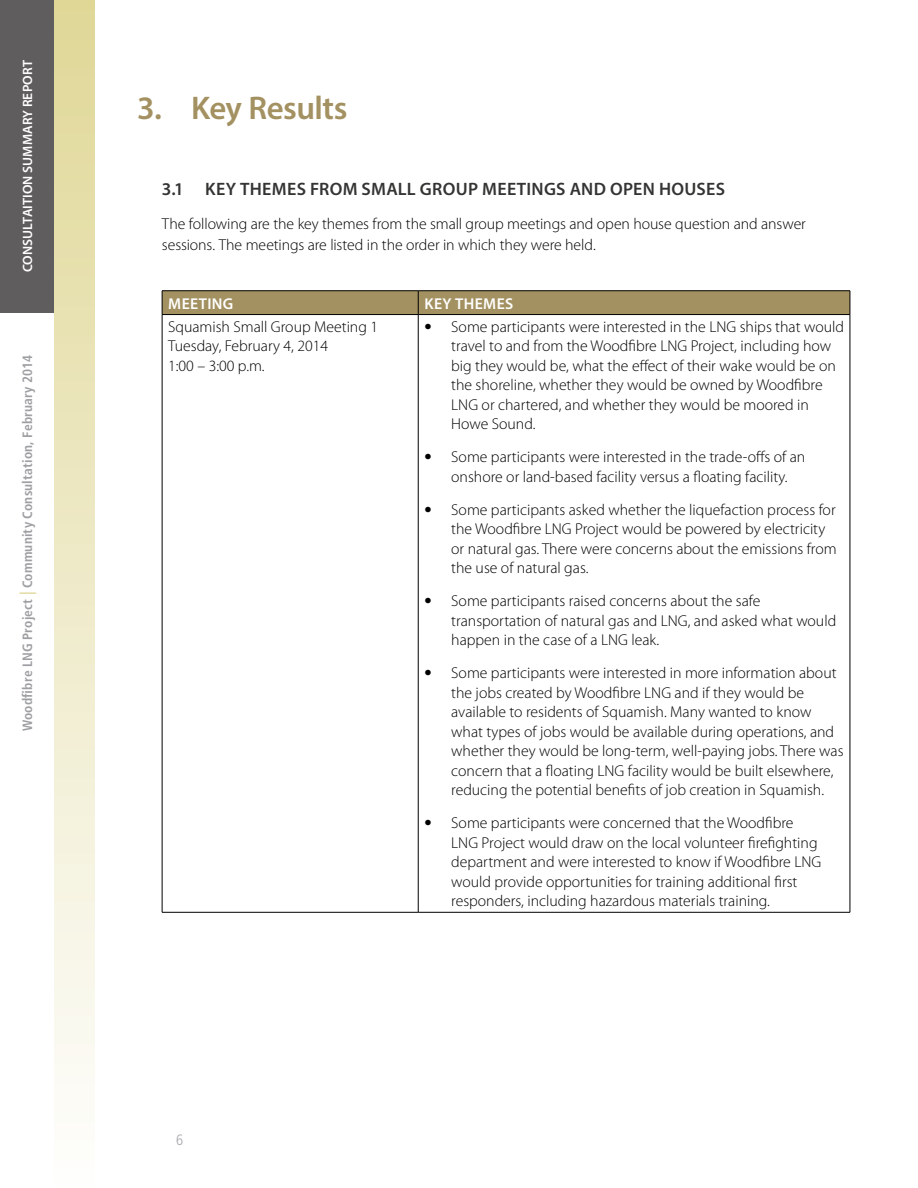
<style>
.page{position:relative;width:918px;height:1188px;background:#fff}
.page>*{position:absolute;margin:0;border:0;box-sizing:border-box;transform-origin:0 0}
.t1{font:600 32.85px "Myriad Pro";letter-spacing:-.015em;color:#a39161}
.t2{font:600 18px "Myriad Pro";letter-spacing:.015em;color:#343433}
.t3{font:300 15.75px/19.5px "Myriad Pro";color:#000}
.t4{font:600 15.75px "Myriad Pro";letter-spacing:.025em;color:#fff}
.t5{font:300 condensed 15px "Frutiger";color:#a8aaad}
.t6{font:700 condensed 13.5px "Frutiger";letter-spacing:.015em;color:#9d9fa2}
.t7{font:600 13.5px "Myriad Pro";letter-spacing:.005em;color:#fff}
.s1{font-size:16.5px;color:#e3dba0}
.s2{font-family:"Frutiger";font-stretch:condensed}
</style>
<div class="page">
<div style="left:54px;top:0;width:40px;height:1188px;background:linear-gradient(to bottom,#e0d797,#fefefd)"></div>
<div style="left:0;top:0;width:54px;height:313px;background:#605d5e"></div>
<hr style="left:162px;top:315px;width:1px;height:597px;background:#000">
<hr style="left:418px;top:315px;width:1px;height:597px;background:#000">
<hr style="left:850px;top:315px;width:1px;height:597px;background:#000">
<hr style="left:162px;top:912px;width:256px;height:1px;background:#000">
<hr style="left:418px;top:912px;width:432px;height:1px;background:#000">
<hr style="left:162px;top:290px;width:256px;height:1px;background:#000">
<hr style="left:418px;top:290px;width:432px;height:1px;background:#000">
<div style="left:162px;top:291px;width:689px;height:24px;background:#a39161"></div>
<hr style="left:162px;top:314px;width:256px;height:1px;background:#000">
<hr style="left:418px;top:314px;width:432px;height:1px;background:#000">
<p class="t7" style="left:19px;top:272px;width:213px;rotate:-90deg">CONSULTAITION SUMMARY REPORT</p>
<p class="t6" style="left:19px;top:731px;width:377px;rotate:-90deg">Woodfibre LNG Project <span class="s1">|</span> Community Consultation, February 2014</p>
<h1 class="t1" style="left:137px;top:87px;width:212px">3. Key Results</h1>
<p class="t2" style="left:162px;top:177px;width:565px">3.1 KEY THEMES FROM SMALL GROUP MEETINGS AND OPEN HOUSES</p>
<p class="t3" style="left:162px;top:214px;width:645px;line-height:21px">The following are the key themes from the small group meetings and open house question and answer sessions. The meetings are listed in the order in which they were held.</p>
<p class="t4" style="left:168px;top:293px;width:67px">MEETING</p>
<p class="t4" style="left:424px;top:293px;width:90px">KEY THEMES</p>
<p class="t3" style="left:168px;top:317px;width:212px">Squamish Small Group Meeting 1<br>Tuesday, February 4, 2014<br>1:00 – 3:00 p.m.</p>
<p class="t3" style="left:451px;top:317px;width:394px;text-indent:-27px"><span class="s2">•</span> Some participants were interested in the LNG ships that would travel to and from the Woodfibre LNG Project, including how big they would be, what the effect of their wake would be on the shoreline, whether they would be owned by Woodfibre LNG or chartered, and whether they would be moored in Howe Sound.</p>
<p class="t3" style="left:424px;top:448px;width:383px;text-align:center"><span class="s2">•</span> Some participants were interested in the trade-offs of an onshore or land-based facility versus a floating facility.</p>
<p class="t3" style="left:451px;top:500px;width:387px;text-indent:-27px"><span class="s2">•</span> Some participants asked whether the liquefaction process for the Woodfibre LNG Project would be powered by electricity or natural gas. There were concerns about the emissions from the use of natural gas.</p>
<p class="t3" style="left:451px;top:592px;width:387px;text-indent:-27px"><span class="s2">•</span> Some participants raised concerns about the safe transportation of natural gas and LNG, and asked what would happen in the case of a LNG leak.</p>
<p class="t3" style="left:451px;top:664px;width:394px;text-indent:-27px"><span class="s2">•</span> Some participants were interested in more information about the jobs created by Woodfibre LNG and if they would be available to residents of Squamish. Many wanted to know what types of jobs would be available during operations, and whether they would be long-term, well-paying jobs. There was concern that a floating LNG facility would be built elsewhere, reducing the potential benefits of job creation in Squamish.</p>
<p class="t3" style="left:451px;top:814px;width:372px;text-indent:-27px"><span class="s2">•</span> Some participants were concerned that the Woodfibre LNG Project would draw on the local volunteer firefighting department and were interested to know if Woodfibre LNG would provide opportunities for training additional first responders, including hazardous materials training.</p>
<p class="t5" style="left:176px;top:1132px;width:9px">6</p>
</div>
